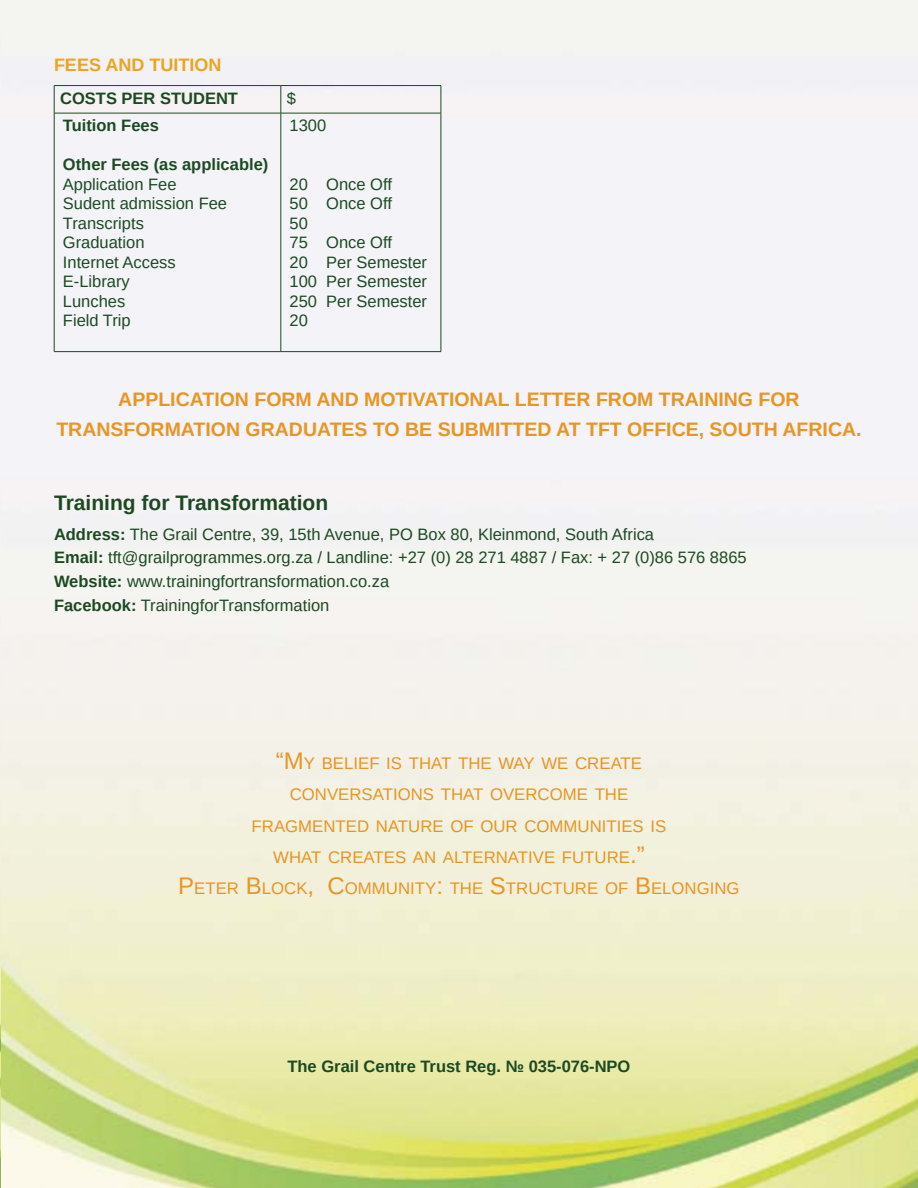
<style>
.page{position:relative;width:918px;height:1188px;background:#fff}
.page>*{position:absolute;margin:0;border:0;box-sizing:border-box;transform-origin:0 0}
.t1{font:700 21px "Arimo";color:#1c4922}
.t2{font:700 19.5px/30px "Arimo";color:#e89523;text-align:center}
.t3{font:700 18px "Arimo";color:#eaa522}
.t4{font:16.8px/31.2px "Arimo";color:#e89523;text-align:center}
.t5{font:16.5px/19.5px "Arimo";color:#1c4922}
.t6{font:700 16.5px "Arimo";color:#1c4922}
.s1{font-weight:700}
.s2{font-size:24px}
</style>
<div class="page">
<img style="left:0;top:0;width:918px;height:1188px">
<svg style="left:281px;top:86px;width:1px;height:27px"></svg>
<hr style="left:54px;top:113px;width:227px;height:1px;background:#1c4922">
<hr style="left:281px;top:113px;width:160px;height:1px;background:#1c4922">
<hr style="left:281px;top:113px;width:1px;height:238px;background:#1c4922">
<hr style="left:54px;top:85px;width:227px;height:1px;background:#1c4922">
<svg style="left:54px;top:86px;width:1px;height:27px"></svg>
<hr style="left:281px;top:85px;width:160px;height:1px;background:#1c4922">
<svg style="left:441px;top:86px;width:1px;height:27px"></svg>
<hr style="left:54px;top:113px;width:1px;height:238px;background:#1c4922">
<hr style="left:441px;top:113px;width:1px;height:238px;background:#1c4922">
<hr style="left:54px;top:351px;width:227px;height:1px;background:#1c4922">
<hr style="left:281px;top:351px;width:160px;height:1px;background:#1c4922">
<p class="t3" style="left:54px;top:52px;width:169px">FEES AND TUITION</p>
<p class="t6" style="left:60px;top:87px;width:179px">COSTS PER STUDENT</p>
<p class="t5" style="left:287px;top:88px;width:11px">$</p>
<p class="t6" style="left:63px;top:114px;width:97px">Tuition Fees</p>
<p class="t6" style="left:63px;top:153px;width:207px">Other Fees (as applicable)</p>
<p class="t5" style="left:63px;top:174px;width:166px">Application Fee<br>Sudent admission Fee<br>Transcripts<br>Graduation<br>Internet Access<br>E-Library<br>Lunches<br>Field Trip</p>
<p class="t5" style="left:290px;top:116px;width:38px">1300</p>
<p class="t5" style="left:290px;top:174px;width:139px">20 Once Off<br>50 Once Off<br>50<br>75 Once Off<br>20 Per Semester<br>100 Per Semester<br>250 Per Semester<br>20</p>
<p class="t2" style="left:56px;top:384px;width:807px">APPLICATION FORM AND MOTIVATIONAL LETTER FROM TRAINING FOR<br>TRANSFORMATION GRADUATES TO BE SUBMITTED AT TFT OFFICE, SOUTH AFRICA.</p>
<p class="t1" style="left:54px;top:488px;width:276px">Training for Transformation</p>
<p class="t5" style="left:54px;top:522px;width:694px;line-height:23.7px"><span class="s1">Address:</span> The Grail Centre, 39, 15th Avenue, PO Box 80, Kleinmond, South Africa<br><span class="s1">Email:</span> tft@grailprogrammes.org.za / Landline: +27 (0) 28 271 4887 / Fax: + 27 (0)86 576 8865<br><span class="s1">Website:</span> www.trainingfortransformation.co.za<br><span class="s1">Facebook:</span> TrainingforTransformation</p>
<p class="t4" style="left:178px;top:748px;width:563px"><span class="s2">“M</span>Y BELIEF IS THAT THE WAY WE CREATE<br>CONVERSATIONS THAT OVERCOME THE<br>FRAGMENTED NATURE OF OUR COMMUNITIES IS<br>WHAT CREATES AN ALTERNATIVE FUTURE<span class="s2">.”<br>P</span>ETER <span class="s2">B</span>LOCK<span class="s2">, C</span>OMMUNITY<span class="s2">:</span> THE <span class="s2">S</span>TRUCTURE OF <span class="s2">B</span>ELONGING</p>
<p class="t6" style="left:288px;top:1055px;width:344px">The Grail Centre Trust Reg. № 035-076-NPO</p>
</div>
